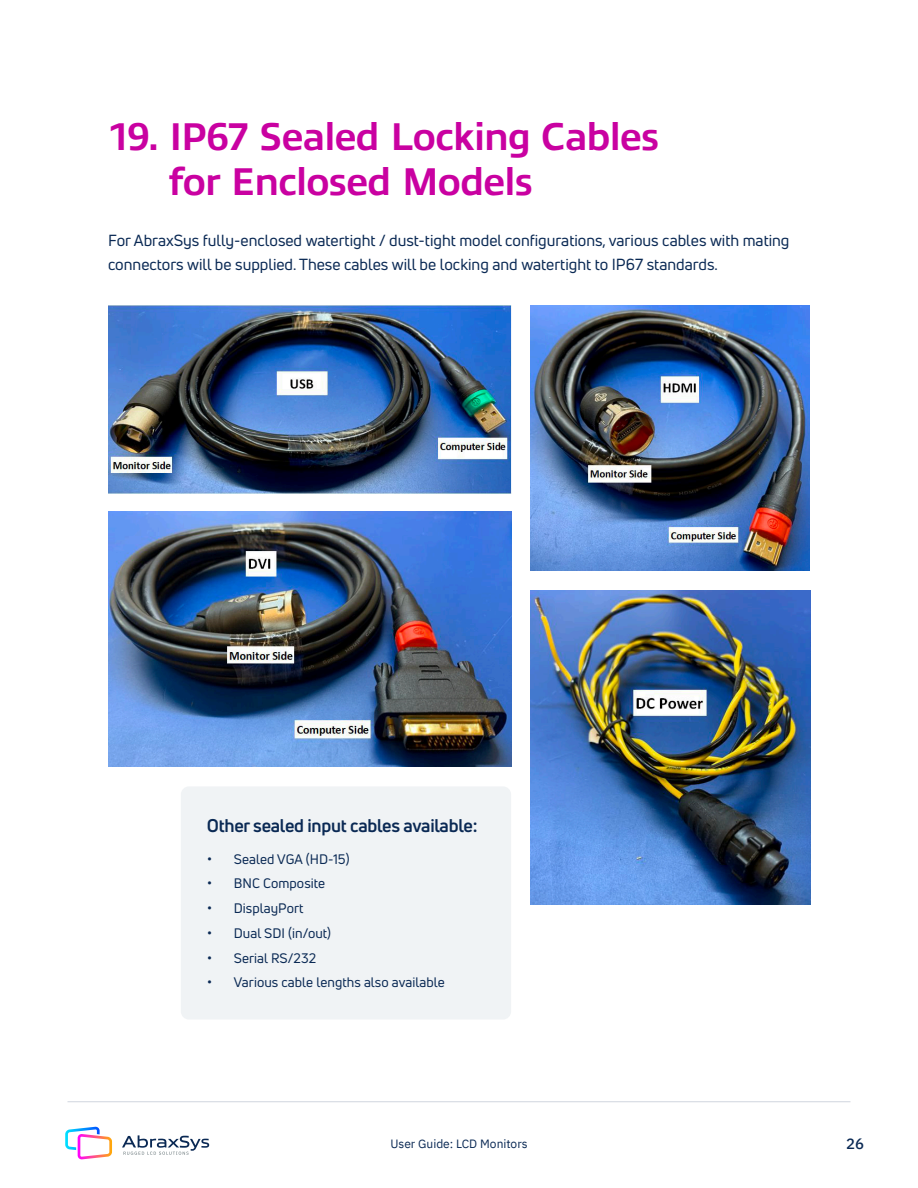
<style>
.page{position:relative;width:918px;height:1188px;background:#fff}
.page>*{position:absolute;margin:0;border:0;box-sizing:border-box;transform-origin:0 0}
.Paragraph_9pt{font:700 39px/45px "Allumi Std";letter-spacing:-.03em;color:#c901a1}
.Paragraph_9pt-2{font:700 18px "Uni Neue";letter-spacing:-.015em;color:#0a2954}
.Paragraph_9pt-3{font:15.75px/24px "Uni Neue";color:#0a2954}
.t1{font:500 15px "IBM Plex Sans";color:#0a2954}
.t2{font:13.5px "Uni Neue";letter-spacing:.005em;color:#0a2954}
.t3{font:12px "IBM Plex Sans";color:#0a2954}
.s1{font-size:15.75px}
</style>
<div class="page">
<hr style="left:68px;top:1101px;width:783px;height:1px;background:#0a2954">
<svg style="left:122px;top:1135px;width:87px;height:20px"></svg>
<svg style="left:65px;top:1127px;width:47px;height:32px"></svg>
<img style="left:108px;top:306px;width:403px;height:187px">
<img style="left:531px;top:306px;width:279px;height:265px">
<img style="left:108px;top:512px;width:403px;height:255px">
<img style="left:531px;top:590px;width:279px;height:314px">
<div style="left:181px;top:786px;width:330px;height:234px;background:#f0f3f5;border-radius:8px"></div>
<p class="Paragraph_9pt" style="left:169px;top:115px;width:492px;text-indent:-61px">19. IP67 Sealed Locking Cables for Enclosed Models</p>
<p class="Paragraph_9pt-3" style="left:108px;top:228px;width:683px">For AbraxSys fully-enclosed watertight / dust-tight model configurations, various cables with mating connectors will be supplied. These cables will be locking and watertight to IP67 standards.</p>
<p class="Paragraph_9pt-2" style="left:207px;top:814px;width:272px">Other sealed input cables available:</p>
<p class="t2" style="left:207px;top:850px;width:144px"><span class="s1">•</span> Sealed VGA (HD-15)</p>
<p class="t2" style="left:207px;top:875px;width:120px"><span class="s1">•</span> BNC Composite</p>
<p class="t2" style="left:207px;top:900px;width:98px"><span class="s1">•</span> DisplayPort</p>
<p class="t2" style="left:207px;top:925px;width:126px"><span class="s1">•</span> Dual SDI (in/out)</p>
<p class="t2" style="left:207px;top:949px;width:111px"><span class="s1">•</span> Serial RS/232</p>
<p class="t2" style="left:207px;top:974px;width:239px"><span class="s1">•</span> Various cable lengths also available</p>
<p class="t3" style="left:390px;top:1134px;width:139px">User Guide: LCD Monitors</p>
<p class="t1" style="left:846px;top:1132px;width:19px">26</p>
</div>
